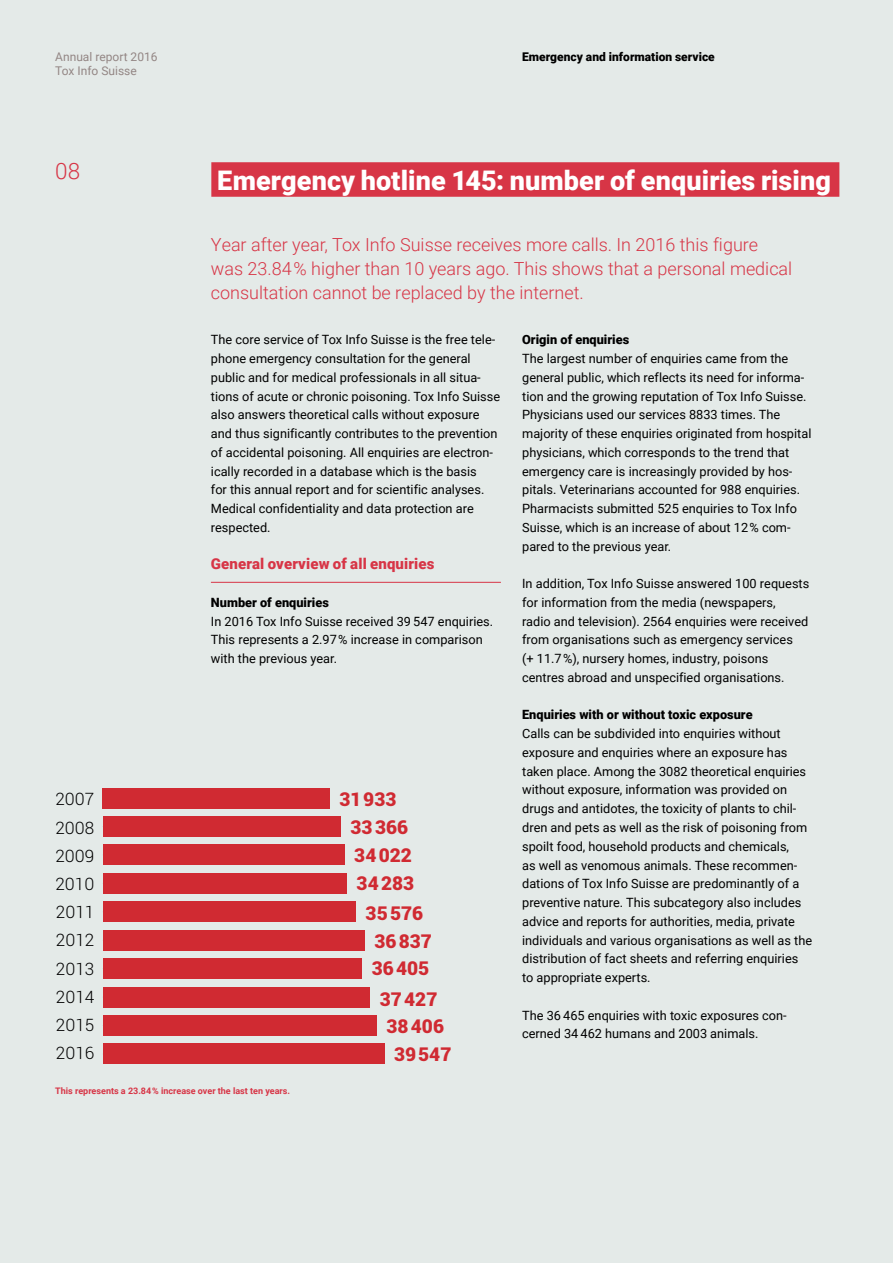
<style>
.page{position:relative;width:893px;height:1263px;background:#e4eae8}
.page>*{position:absolute;margin:0;border:0;box-sizing:border-box;transform-origin:0 0}
.t1{font:900 27px "Roboto";letter-spacing:.005em;color:#fff}
.t2{font:300 22.5px "Roboto";color:#d73546}
.t3{font:900 19.2px/27.6px "Roboto";color:#d02a32;text-align:center}
.t4{font:300 18px/24px "Roboto";color:#d73546}
.t5{font:300 17.1px/28.2px "Roboto";color:#000;text-align:justify}
.t6{font:900 15px "Roboto";letter-spacing:.01em;color:#d73546}
.t7{font:12.75px/18.8px "Roboto";color:#000}
.t8{font:900 12.75px "Roboto";color:#000}
.t9{font:900 12px "Roboto";color:#000}
.t10{font:12px/14.4px "Roboto";color:#938684}
.t11{font:700 9px "Roboto";color:#d73546}
</style>
<div class="page">
<div style="left:103px;top:788px;width:227px;height:20px;background:#d02a32"></div>
<div style="left:103px;top:816px;width:237px;height:21px;background:#d02a32"></div>
<div style="left:103px;top:845px;width:242px;height:20px;background:#d02a32"></div>
<div style="left:103px;top:873px;width:244px;height:20px;background:#d02a32"></div>
<div style="left:103px;top:901px;width:253px;height:21px;background:#d02a32"></div>
<div style="left:103px;top:930px;width:262px;height:20px;background:#d02a32"></div>
<div style="left:103px;top:958px;width:259px;height:21px;background:#d02a32"></div>
<div style="left:103px;top:987px;width:266px;height:20px;background:#d02a32"></div>
<div style="left:103px;top:1015px;width:273px;height:21px;background:#d02a32"></div>
<div style="left:103px;top:1044px;width:281px;height:20px;background:#d02a32"></div>
<hr style="left:211px;top:582px;width:290px;height:1px;background:#d73546">
<div style="left:211px;top:162px;width:628px;height:35px;background:#d73546"></div>
<p class="t10" style="left:55px;top:49px;width:104px">Annual report 2016<br>Tox Info Suisse</p>
<p class="t9" style="left:522px;top:48px;width:194px">Emergency and information service</p>
<h2 class="t2" style="left:55px;top:155px;width:26px">08</h2>
<h1 class="t1" style="left:217px;top:161px;width:615px">Emergency hotline 145: number of enquiries rising</h1>
<h3 class="t4" style="left:211px;top:231px;width:583px">Year after year, Tox Info Suisse receives more calls. In 2016 this figure was 23.84 % higher than 10 years ago. This shows that a personal medical consultation cannot be replaced by the internet.</h3>
<p class="t7" style="left:211px;top:330px;width:291px">The core service of Tox Info Suisse is the free tele&shy;phone emergency consultation for the general public and for medical professionals in all situa&shy;tions of acute or chronic poisoning. Tox Info Suisse also answers theoretical calls without exposure and thus significantly contributes to the prevention of accidental poisoning. All enquiries are electron&shy;ically recorded in a database which is the basis<br>for this annual report and for scientific analyses.<br>Medical confidentiality and data protection are respected.</p>
<p class="t6" style="left:211px;top:553px;width:225px">General overview of all enquiries</p>
<p class="t8" style="left:211px;top:593px;width:119px">Number of enquiries</p>
<p class="t7" style="left:211px;top:611px;width:284px">In 2016 Tox Info Suisse received 39 547 enquiries.<br>This represents a 2.97 % increase in comparison with the previous year.</p>
<h3 class="t5" style="left:55px;top:784px;width:40px">2007<br>2008<br>2009<br>2010<br>2011<br>2012<br>2013<br>2014<br>2015<br>2016</h3>
<h3 class="t3" style="left:340px;top:784px;width:58px">31933</h3>
<h3 class="t3" style="left:351px;top:813px;width:59px">33366</h3>
<h3 class="t3" style="left:354px;top:840px;width:59px">34022</h3>
<h3 class="t3" style="left:357px;top:869px;width:59px">34283</h3>
<h3 class="t3" style="left:366px;top:898px;width:59px">35576</h3>
<h3 class="t3" style="left:374px;top:926px;width:59px">36837</h3>
<h3 class="t3" style="left:372px;top:954px;width:59px">36405</h3>
<h3 class="t3" style="left:380px;top:984px;width:66px">37427<br>38406</h3>
<h3 class="t3" style="left:394px;top:1039px;width:59px">39547</h3>
<p class="t11" style="left:55px;top:1085px;width:236px">This represents a 23.84 % increase over the last ten years.</p>
<p class="t8" style="left:522px;top:331px;width:109px">Origin of enquiries</p>
<p class="t7" style="left:522px;top:349px;width:291px">The largest number of enquiries came from the general public, which reflects its need for informa&shy;tion and the growing reputation of Tox Info Suisse.<br>Physicians used our services 8833 times. The majority of these enquiries originated from hospital physicians, which corresponds to the trend that emergency care is increasingly provided by hos&shy;pitals. Veterinarians accounted for 988 enquiries.<br>Pharmacists submitted 525 enquiries to Tox Info Suisse, which is an increase of about 12 % com&shy;pared to the previous year.</p>
<p class="t7" style="left:522px;top:574px;width:289px">In addition, Tox Info Suisse answered 100 requests for information from the media (newspapers,<br>radio and television). 2564 enquiries were received from organisations such as emergency services<br>(+ 11.7 %), nursery homes, industry, poisons centres abroad and unspecified organisations.</p>
<p class="t8" style="left:522px;top:706px;width:232px">Enquiries with or without toxic exposure</p>
<p class="t7" style="left:522px;top:724px;width:291px">Calls can be subdivided into enquiries without exposure and enquiries where an exposure has taken place. Among the 3082 theoretical enquiries without exposure, information was provided on drugs and antidotes, the toxicity of plants to chil&shy;dren and pets as well as the risk of poisoning from spoilt food, household products and chemicals,<br>as well as venomous animals. These recommen&shy;dations of Tox Info Suisse are predominantly of a preventive nature. This subcategory also includes advice and reports for authorities, media, private individuals and various organisations as well as the distribution of fact sheets and referring enquiries to appropriate experts.</p>
<p class="t7" style="left:522px;top:1005px;width:266px">The 36 465 enquiries with toxic exposures con&shy;cerned 34 462 humans and 2003 animals.</p>
</div>
